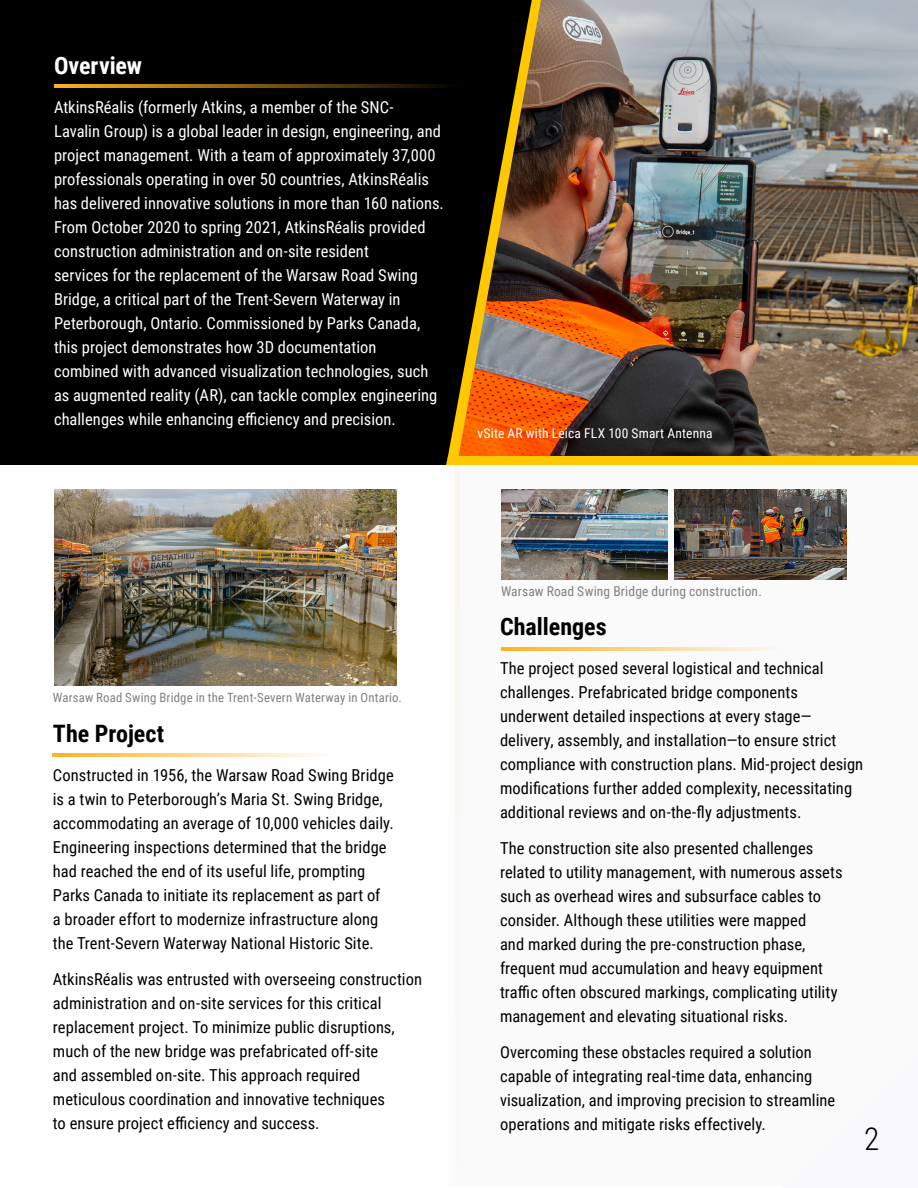
<style>
.page{position:relative;width:918px;height:1188px;background:#fff}
.page>*{position:absolute;margin:0;border:0;box-sizing:border-box;transform-origin:0 0}
.t1{font:300 31.5px "Roboto Condensed";color:#000}
.t2{font:700 24px "Roboto Condensed";color:#000}
.t3{font:700 24px "Roboto Condensed";color:#fff}
.t4{font:16.5px/24px "Roboto Condensed";color:#000}
.t5{font:16.5px/24px "Roboto Condensed";color:#fff}
.t6{font:13.5px "Roboto Condensed";letter-spacing:.015em;color:#808080}
.t7{font:13.5px "Roboto Condensed";letter-spacing:.015em;color:#fff}
.t8{font:12.75px "Roboto Condensed";letter-spacing:.015em;color:#808080}
</style>
<div class="page">
<div style="left:437px;top:0;width:481px;height:1187px;background:#fafafa"></div>
<div style="left:0;top:0;width:446px;height:465px;background:#000"></div>
<img style="left:53px;top:754px;width:269px;height:3px">
<img style="left:501px;top:648px;width:269px;height:3px">
<img style="left:54px;top:84px;width:392px;height:3px">
<img style="left:54px;top:489px;width:342px;height:196px">
<img style="left:501px;top:489px;width:166px;height:91px">
<img style="left:674px;top:489px;width:172px;height:91px">
<img style="left:446px;top:0;width:472px;height:465px">
<h2 class="t3" style="left:54px;top:48px;width:90px">Overview</h2>
<p class="t5" style="left:54px;top:94px;width:391px">AtkinsRéalis (formerly Atkins, a member of the SNC-<br>Lavalin Group) is a global leader in design, engineering, and project management. With a team of approximately 37,000 professionals operating in over 50 countries, AtkinsRéalis has delivered innovative solutions in more than 160 nations.<br>From October 2020 to spring 2021, AtkinsRéalis provided construction administration and on-site resident<br>services for the replacement of the Warsaw Road Swing Bridge, a critical part of the Trent-Severn Waterway in Peterborough, Ontario. Commissioned by Parks Canada, this project demonstrates how 3D documentation combined with advanced visualization technologies, such as augmented reality (AR), can tackle complex engineering challenges while enhancing efficiency and precision.</p>
<p class="t7" style="left:477px;top:424px;width:237px">vSite AR with Leica FLX 100 Smart Antenna</p>
<p class="t8" style="left:53px;top:688px;width:351px">Warsaw Road Swing Bridge in the Trent-Severn Waterway in Ontario.</p>
<h2 class="t2" style="left:53px;top:716px;width:113px">The Project</h2>
<p class="t4" style="left:53px;top:762px;width:342px">Constructed in 1956, the Warsaw Road Swing Bridge is a twin to Peterborough’s Maria St. Swing Bridge, accommodating an average of 10,000 vehicles daily.<br>Engineering inspections determined that the bridge had reached the end of its useful life, prompting Parks Canada to initiate its replacement as part of<br>a broader effort to modernize infrastructure along the Trent-Severn Waterway National Historic Site.</p>
<p class="t4" style="left:53px;top:966px;width:371px">AtkinsRéalis was entrusted with overseeing construction administration and on-site services for this critical replacement project. To minimize public disruptions, much of the new bridge was prefabricated off-site<br>and assembled on-site. This approach required meticulous coordination and innovative techniques<br>to ensure project efficiency and success.</p>
<p class="t6" style="left:501px;top:582px;width:262px">Warsaw Road Swing Bridge during construction.</p>
<h2 class="t2" style="left:500px;top:610px;width:108px">Challenges</h2>
<p class="t4" style="left:500px;top:656px;width:365px">The project posed several logistical and technical challenges. Prefabricated bridge components underwent detailed inspections at every stage— delivery, assembly, and installation—to ensure strict compliance with construction plans. Mid-project design modifications further added complexity, necessitating additional reviews and on-the-fly adjustments.</p>
<p class="t4" style="left:500px;top:836px;width:344px">The construction site also presented challenges related to utility management, with numerous assets such as overhead wires and subsurface cables to consider. Although these utilities were mapped<br>and marked during the pre-construction phase, frequent mud accumulation and heavy equipment traffic often obscured markings, complicating utility management and elevating situational risks.</p>
<p class="t4" style="left:500px;top:1040px;width:337px">Overcoming these obstacles required a solution capable of integrating real-time data, enhancing visualization, and improving precision to streamline operations and mitigate risks effectively.</p>
<h1 class="t1" style="left:864px;top:1117px;width:17px">2</h1>
</div>
